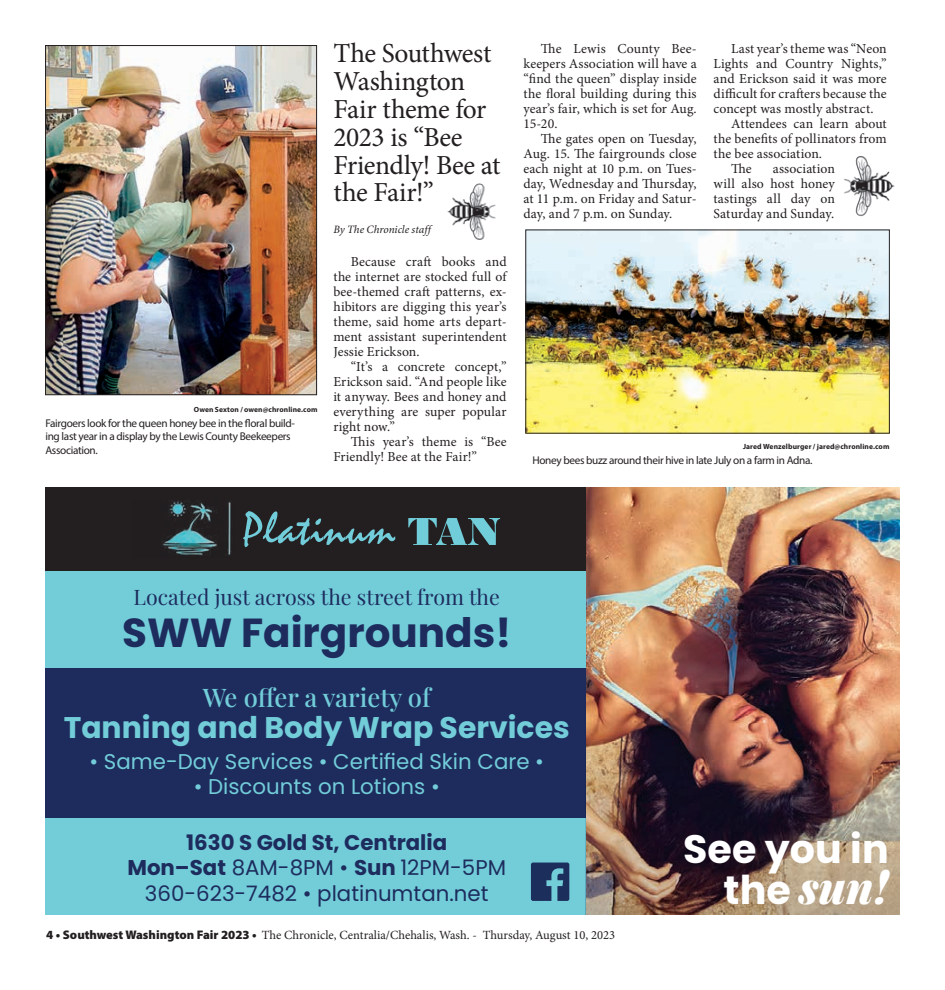
<style>
.page{position:relative;width:945px;height:990px;background:#fff}
.page>*{position:absolute;margin:0;border:0;box-sizing:border-box;transform-origin:0 0}
.t1{font:italic 44px "Playfair Display";color:#fff}
.t2{font:700 40.5px "Poppins";color:#1d2c5d}
.t3{font:700 39.62px "Poppins";color:#fff}
.t4{font:700 29.88px "Poppins";color:#72cdd9}
.t5{font:27.5px/27.8px "Minion Pro";letter-spacing:-.02em;color:#231f20}
.t6{font:25.62px "Playfair Display";color:#72cdd9}
.t7{font:21.38px/25.6px "Poppins";color:#1d2c5d;text-align:center}
.t8{font:21.38px "Poppins";color:#72cdd9}
.t9{font:21.38px "Playfair Display";color:#1d2c5d}
.t10{font:13.75px/15px "Minion Pro";letter-spacing:.01em;color:#231f20;text-align:justify}
.t11{font:12.5px "Minion Pro";color:#231f20}
.t12{font:11.25px/13.8px "Myriad Pro";letter-spacing:-.03em;color:#231f20}
.t13{font:italic 11.25px "Minion Pro";color:#231f20}
.t14{font:700 7.5px "Myriad Pro";letter-spacing:.01em;color:#231f20}
.s1{font-weight:700}
.s2{font-family:"Poppins";font-weight:700;font-style:normal;font-size:39.62px}
.s3{font-family:"Myriad Pro";font-weight:900}
</style>
<div class="page">
<div style="left:45px;top:571px;width:544px;height:97px;background:#72cdd9"></div>
<div style="left:45px;top:668px;width:544px;height:150px;background:#1d2c5d"></div>
<div style="left:45px;top:818px;width:544px;height:97px;background:#72cdd9"></div>
<svg style="left:531px;top:863px;width:38px;height:38px"></svg>
<div style="left:45px;top:488px;width:544px;height:83px;background:#231f20"></div>
<img style="left:162px;top:501px;width:69px;height:55px">
<svg style="left:408px;top:518px;width:92px;height:27px"></svg>
<svg style="left:243px;top:511px;width:152px;height:36px"></svg>
<img style="left:587px;top:488px;width:313px;height:218px">
<img style="left:586px;top:706px;width:314px;height:209px">
<img style="left:47px;top:47px;width:268px;height:346px">
<div style="left:45px;top:45px;width:272px;height:350px;border:1px solid #231f20"></div>
<img style="left:527px;top:232px;width:361px;height:200px">
<div style="left:525px;top:230px;width:365px;height:204px;border:1px solid #231f20"></div>
<img style="left:843px;top:156px;width:52px;height:61px">
<img style="left:447px;top:183px;width:49px;height:57px">
<p class="t14" style="left:194px;top:404px;width:125px">Owen Sexton / owen@chronline.com</p>
<p class="t12" style="left:45px;top:416px;width:251px">Fairgoers look for the queen honey bee in the floral build&shy;ing last year in a display by the Lewis County Beekeepers<br>Association.</p>
<h3 class="t5" style="left:333px;top:40px;width:169px">The Southwest<br>Washington<br>Fair theme for<br>2023 is “Bee<br>Friendly! Bee at the Fair!”</h3>
<p class="t13" style="left:333px;top:221px;width:99px">By The Chronicle staff</p>
<p class="t10" style="left:333px;top:255px;width:175px;text-indent:18px">Because craft books and the internet are stocked full of bee-themed craft patterns, ex&shy;hibitors are digging this year’s theme, said home arts depart&shy;ment assistant superintendent Jessie Erickson.</p>
<p class="t10" style="left:333px;top:360px;width:175px;text-indent:18px">“It’s a concrete concept,” Erickson said. “And people like it anyway. Bees and honey and everything are super popular right now.”</p>
<p class="t10" style="left:333px;top:435px;width:175px;text-indent:18px">This year’s theme is “Bee<br>Friendly! Bee at the Fair!”</p>
<p class="t10" style="left:523px;top:41px;width:175px;text-indent:17px">The Lewis County Bee&shy;keepers Association will have a “find the queen” display inside the floral building during this year’s fair, which is set for Aug.<br>15-20.</p>
<p class="t10" style="left:523px;top:131px;width:175px;text-indent:18px">The gates open on Tuesday, Aug. 15. The fairgrounds close each night at 10 p.m. on Tues&shy;day, Wednesday and Thursday, at 11 p.m. on Friday and Satur&shy;day, and 7 p.m. on Sunday.</p>
<p class="t10" style="left:731px;top:41px;width:157px">Last year’s theme was “Neon</p>
<p class="t10" style="left:714px;top:56px;width:175px">Lights and Country Nights,”</p>
<p class="t10" style="left:714px;top:71px;width:175px">and Erickson said it was more</p>
<p class="t10" style="left:714px;top:86px;width:175px">difficult for crafters because the</p>
<p class="t10" style="left:714px;top:101px;width:161px">concept was mostly abstract.</p>
<p class="t10" style="left:731px;top:116px;width:157px">Attendees can learn about</p>
<p class="t10" style="left:714px;top:131px;width:175px">the benefits of pollinators from</p>
<p class="t10" style="left:714px;top:146px;width:110px">the bee association.</p>
<p class="t10" style="left:731px;top:161px;width:22px">The</p>
<p class="t10" style="left:714px;top:161px;width:123px;text-indent:59px">association will also host honey tastings all day on Saturday and Sunday.</p>
<p class="t14" style="left:743px;top:441px;width:148px">Jared Wenzelburger / jared@chronline.com</p>
<p class="t12" style="left:532px;top:453px;width:282px">Honey bees buzz around their hive in late July on a farm in Adna.</p>
<h3 class="t9" style="left:134px;top:580px;width:368px">Located just across the street from the</h3>
<h2 class="t2" style="left:122px;top:610px;width:390px">SWW Fairgrounds!</h2>
<h3 class="t6" style="left:203px;top:677px;width:230px">We offer a variety of</h3>
<h3 class="t4" style="left:64px;top:711px;width:508px">Tanning and Body Wrap Services</h3>
<h3 class="t8" style="left:89px;top:749px;width:456px">• Same-Day Services • Certified Skin Care •</h3>
<h3 class="t8" style="left:194px;top:775px;width:248px">• Discounts on Lotions •</h3>
<h3 class="t7" style="left:127px;top:830px;width:380px"><span class="s1">1630 S Gold St, Centralia<br>Mon–Sat</span> 8AM-8PM • <span class="s1">Sun</span> 12PM-5PM<br>360-623-7482 • platinumtan.net</h3>
<h3 class="t3" style="left:683px;top:826px;width:207px">See you in</h3>
<h1 class="t1" style="left:724px;top:853px;width:167px"><span class="s2">the</span> sun!</h1>
<p class="t11" style="left:46px;top:927px;width:570px"><span class="s3">4 • Southwest Washington Fair 2023 •</span> The Chronicle, Centralia/Chehalis, Wash. - Thursday, August 10, 2023</p>
</div>
